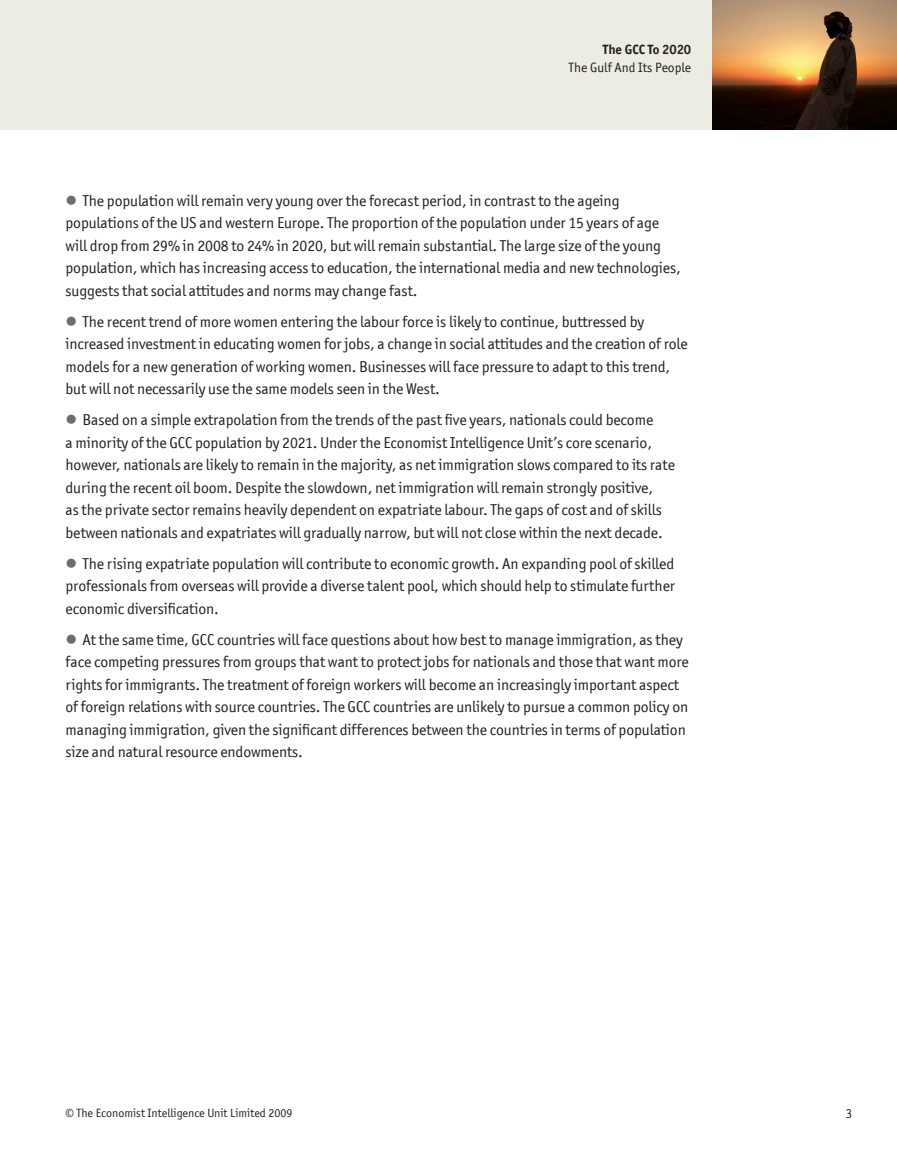
<style>
.page{position:relative;width:897px;height:1152px;background:#fff}
.page>*{position:absolute;margin:0;border:0;box-sizing:border-box;transform-origin:0 0}
.t1{font:15.75px/22.5px "Officina San ITC";letter-spacing:-.005em;color:#231f20}
.t2{font:13.5px "Officina San ITC";color:#231f20}
.t3{font:700 13.5px "Officina San ITC";color:#231f20}
.t4{font:12px "Officina San ITC";color:#231f20}
.s1{color:#6c6d70}
</style>
<div class="page">
<hr style="left:0;top:0;width:2px;height:129px;background:#ecece3">
<div style="left:2px;top:0;width:894px;height:129px;background:#ecece3"></div>
<img style="left:712px;top:0;width:184px;height:129px">
<p class="t3" style="left:602px;top:41px;width:90px">The GCC To 2020</p>
<p class="t2" style="left:568px;top:60px;width:124px">The Gulf And Its People</p>
<p class="t1" style="left:66px;top:189px;width:616px"><span class="s1">●</span> The population will remain very young over the forecast period, in contrast to the ageing populations of the US and western Europe. The proportion of the population under 15 years of age will drop from 29% in 2008 to 24% in 2020, but will remain substantial. The large size of the young population, which has increasing access to education, the international media and new technologies, suggests that social attitudes and norms may change fast.</p>
<p class="t1" style="left:66px;top:310px;width:623px"><span class="s1">●</span> The recent trend of more women entering the labour force is likely to continue, buttressed by increased investment in educating women for jobs, a change in social attitudes and the creation of role models for a new generation of working women. Businesses will face pressure to adapt to this trend, but will not necessarily use the same models seen in the West.</p>
<p class="t1" style="left:66px;top:408px;width:611px"><span class="s1">●</span> Based on a simple extrapolation from the trends of the past five years, nationals could become<br>a minority of the GCC population by 2021. Under the Economist Intelligence Unit’s core scenario, however, nationals are likely to remain in the majority, as net immigration slows compared to its rate during the recent oil boom. Despite the slowdown, net immigration will remain strongly positive,<br>as the private sector remains heavily dependent on expatriate labour. The gaps of cost and of skills between nationals and expatriates will gradually narrow, but will not close within the next decade.</p>
<p class="t1" style="left:66px;top:552px;width:611px;text-align:justify"><span class="s1">●</span> The rising expatriate population will contribute to economic growth. An expanding pool of skilled professionals from overseas will provide a diverse talent pool, which should help to stimulate further economic diversification.</p>
<p class="t1" style="left:66px;top:628px;width:624px"><span class="s1">●</span> At the same time, GCC countries will face questions about how best to manage immigration, as they face competing pressures from groups that want to protect jobs for nationals and those that want more rights for immigrants. The treatment of foreign workers will become an increasingly important aspect of foreign relations with source countries. The GCC countries are unlikely to pursue a common policy on managing immigration, given the significant differences between the countries in terms of population size and natural resource endowments.</p>
<p class="t4" style="left:66px;top:1105px;width:228px">© The Economist Intelligence Unit Limited 2009</p>
</div>
